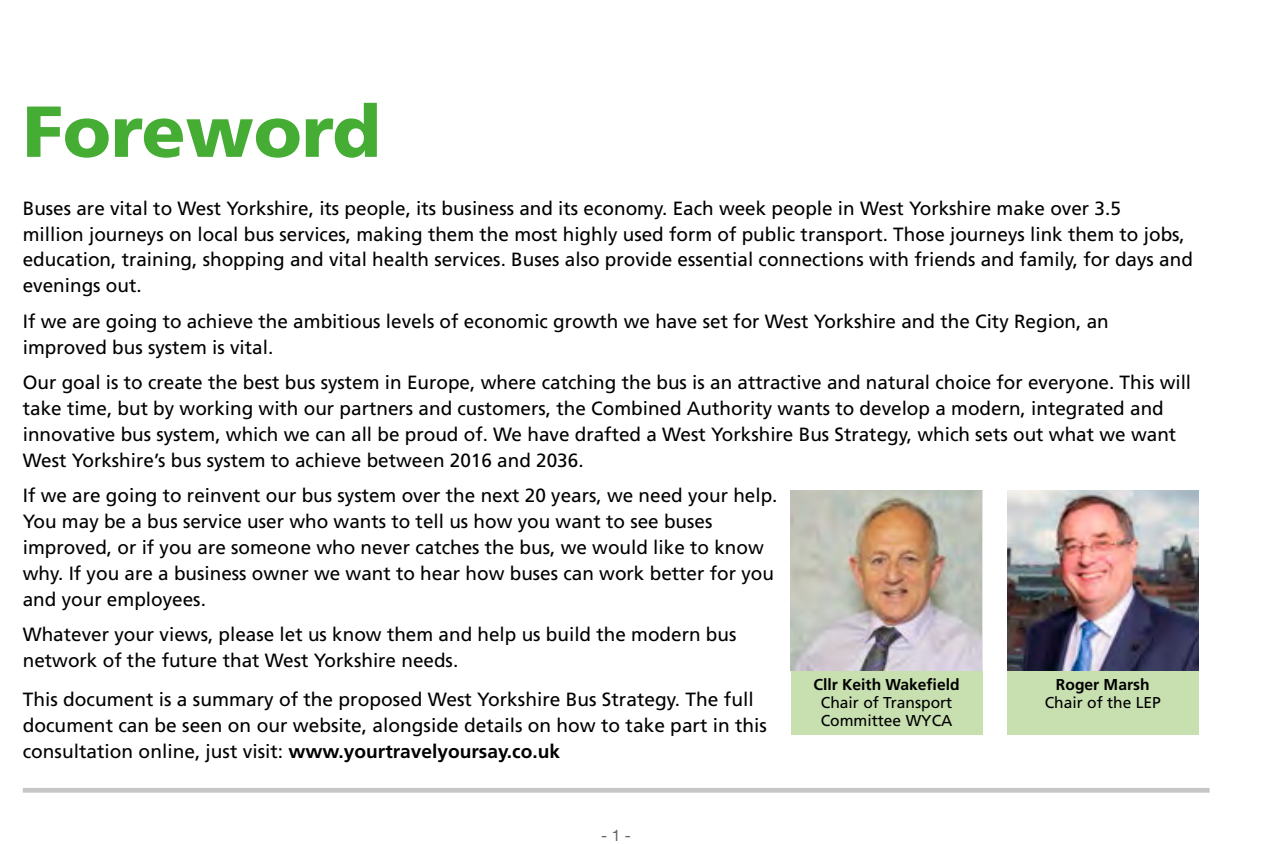
<style>
.page{position:relative;width:1284px;height:844px;background:#fff}
.page>*{position:absolute;margin:0;border:0;box-sizing:border-box;transform-origin:0 0}
.t1{font:900 72px "Frutiger";color:#45ac34}
.t2{font:19.12px/25.9px "Frutiger";color:#000}
.t3{font:15.75px "Frutiger";color:#000}
.t4{font:700 15.75px "Frutiger";color:#000}
.t5{font:15.75px "Helvetica Neue LT";color:#646363}
.s1{font-weight:700}
</style>
<div class="page">
<div style="left:23px;top:787px;width:1186px;height:5px;background:#c6c6c6"></div>
<div style="left:790px;top:670px;width:192px;height:64px;background:#c8dfb0"></div>
<div style="left:1007px;top:670px;width:191px;height:64px;background:#c8dfb0"></div>
<img style="left:790px;top:490px;width:191px;height:180px">
<img style="left:1007px;top:490px;width:191px;height:180px">
<h1 class="t1" style="left:23px;top:88px;width:359px">Foreword</h1>
<p class="t2" style="left:23px;top:195px;width:1171px">Buses are vital to West Yorkshire, its people, its business and its economy. Each week people in West Yorkshire make over 3.5<br>million journeys on local bus services, making them the most highly used form of public transport. Those journeys link them to jobs, education, training, shopping and vital health services. Buses also provide essential connections with friends and family, for days and evenings out.</p>
<p class="t2" style="left:23px;top:308px;width:1087px">If we are going to achieve the ambitious levels of economic growth we have set for West Yorkshire and the City Region, an improved bus system is vital.</p>
<p class="t2" style="left:23px;top:369px;width:1169px">Our goal is to create the best bus system in Europe, where catching the bus is an attractive and natural choice for everyone. This will take time, but by working with our partners and customers, the Combined Authority wants to develop a modern, integrated and innovative bus system, which we can all be proud of. We have drafted a West Yorkshire Bus Strategy, which sets out what we want West Yorkshire’s bus system to achieve between 2016 and 2036.</p>
<p class="t2" style="left:23px;top:482px;width:756px">If we are going to reinvent our bus system over the next 20 years, we need your help.<br>You may be a bus service user who wants to tell us how you want to see buses improved, or if you are someone who never catches the bus, we would like to know why. If you are a business owner we want to hear how buses can work better for you and your employees.</p>
<p class="t2" style="left:23px;top:621px;width:715px">Whatever your views, please let us know them and help us build the modern bus network of the future that West Yorkshire needs.</p>
<p class="t2" style="left:23px;top:686px;width:745px">This document is a summary of the proposed West Yorkshire Bus Strategy. The full document can be seen on our website, alongside details on how to take part in this consultation online, just visit: <span class="s1">www.yourtravelyoursay.co.uk</span></p>
<p class="t4" style="left:813px;top:675px;width:147px">Cllr Keith Wakefield</p>
<p class="t3" style="left:820px;top:693px;width:133px">Chair of Transport</p>
<p class="t3" style="left:820px;top:711px;width:133px">Committee WYCA</p>
<p class="t4" style="left:1055px;top:675px;width:95px">Roger Marsh</p>
<p class="t3" style="left:1044px;top:693px;width:118px">Chair of the LEP</p>
<p class="t5" style="left:601px;top:825px;width:31px">- 1 -</p>
</div>
